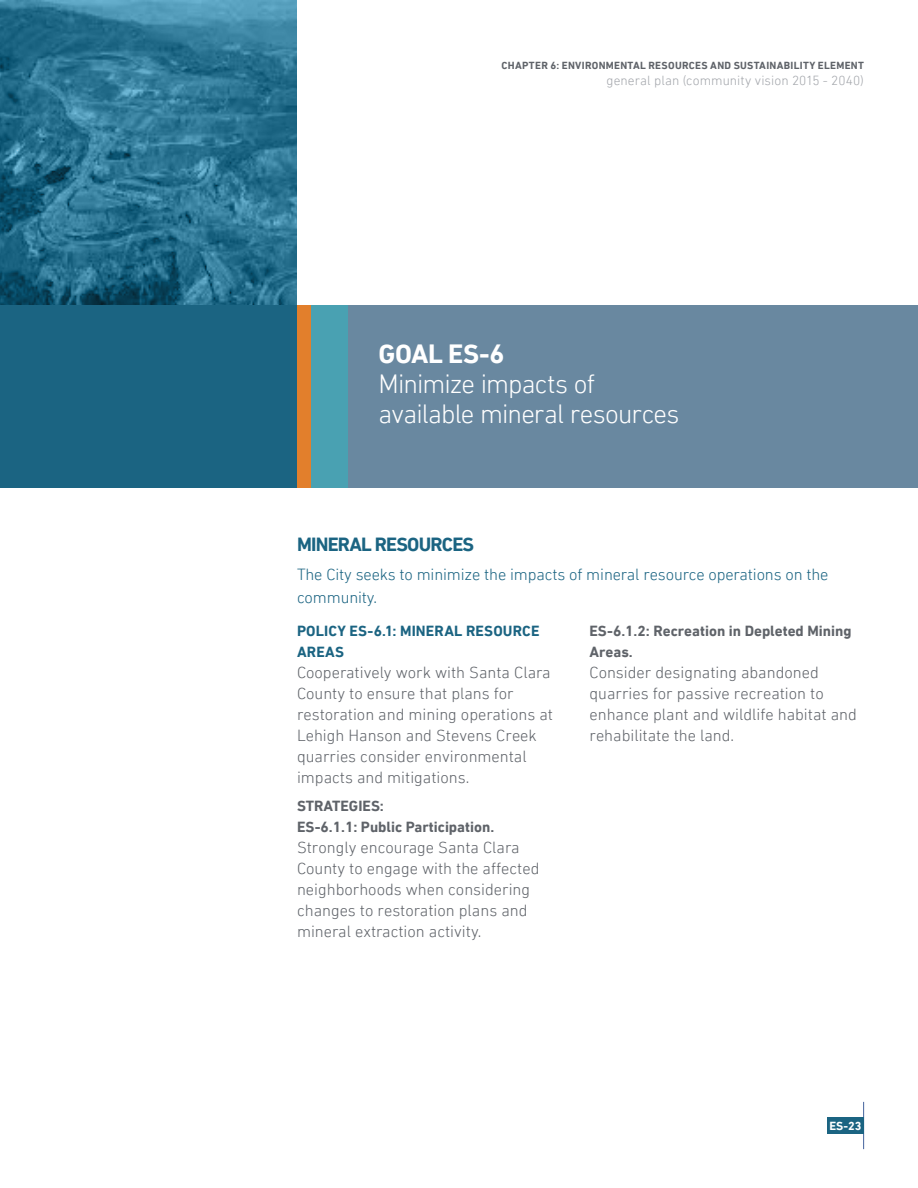
<style>
.page{position:relative;width:918px;height:1188px;background:#fff}
.page>*{position:absolute;margin:0;border:0;box-sizing:border-box;transform-origin:0 0}
.t1{font:300 27px/30px "DIN Next LT Pro";letter-spacing:-.035em;color:#fff}
.SUBHEAD2{font:700 19.5px "DIN Next LT Pro";letter-spacing:-.04em;color:#1b6482}
.Cup_Body_Text{font:300 16.5px/21px "DIN Next LT Pro";color:#5f6369}
.Cup_Body_Text_Blue{font:300 16.5px/22.5px "DIN Next LT Pro";letter-spacing:-.01em;color:#1b6482}
.Strategy_Header{font:700 15px/21px "DIN Next LT Pro";color:#5f6369}
.Cup_Policy_Title{font:700 15px/21px "DIN Next LT Pro";letter-spacing:.01em;color:#1b6482}
.Strategy_Header_CAPS{font:700 15px "DIN Next LT Pro";color:#5f6369}
.t2{font:300 13.5px "DIN Next LT Pro";letter-spacing:.005em;color:#a2a5aa}
.t3{font:700 12px "DIN Next LT Pro";color:#fff}
.t4{font:700 10.5px "DIN Next LT Pro";letter-spacing:.025em;color:#5f6369}
.s1{font-weight:700}
</style>
<div class="page">
<img style="left:0;top:0;width:297px;height:305px">
<div style="left:0;top:305px;width:348px;height:182px;background:#1b6482"></div>
<div style="left:348px;top:305px;width:570px;height:182px;background:#6988a0"></div>
<div style="left:310px;top:305px;width:38px;height:182px;background:#49a1b2"></div>
<div style="left:297px;top:305px;width:13px;height:182px;background:#e27f2c"></div>
<hr style="left:863px;top:1102px;width:1px;height:47px;background:#44639d">
<div style="left:827px;top:1117px;width:37px;height:17px;background:#1b6482"></div>
<p class="t4" style="left:502px;top:59px;width:364px">CHAPTER 6: ENVIRONMENTAL RESOURCES AND SUSTAINABILITY ELEMENT</p>
<p class="t2" style="left:607px;top:72px;width:259px">general plan (community vision 2015 - 2040)</p>
<p class="t1" style="left:379px;top:338px;width:302px"><span class="s1">GOAL ES-6<br></span>Minimize impacts of available mineral resources</p>
<p class="SUBHEAD2" style="left:297px;top:533px;width:179px">MINERAL RESOURCES</p>
<p class="Cup_Body_Text_Blue" style="left:297px;top:563px;width:533px">The City seeks to minimize the impacts of mineral resource operations on the community.</p>
<p class="Cup_Policy_Title" style="left:297px;top:620px;width:244px">POLICY ES-6.1: MINERAL RESOURCE<br>AREAS</p>
<p class="Cup_Body_Text" style="left:297px;top:662px;width:257px">Cooperatively work with Santa Clara<br>County to ensure that plans for restoration and mining operations at<br>Lehigh Hanson and Stevens Creek quarries consider environmental impacts and mitigations.</p>
<p class="Strategy_Header_CAPS" style="left:297px;top:797px;width:89px">STRATEGIES:</p>
<p class="Strategy_Header" style="left:297px;top:816px;width:199px">ES-6.1.1: Public Participation.</p>
<p class="Cup_Body_Text" style="left:297px;top:836px;width:244px">Strongly encourage Santa Clara<br>County to engage with the affected neighborhoods when considering changes to restoration plans and mineral extraction activity.</p>
<p class="Strategy_Header" style="left:590px;top:620px;width:264px">ES-6.1.2: Recreation in Depleted Mining<br>Areas.</p>
<p class="Cup_Body_Text" style="left:590px;top:662px;width:269px">Consider designating abandoned quarries for passive recreation to enhance plant and wildlife habitat and rehabilitate the land.</p>
<p class="t3" style="left:829px;top:1119px;width:34px">ES-23</p>
</div>
